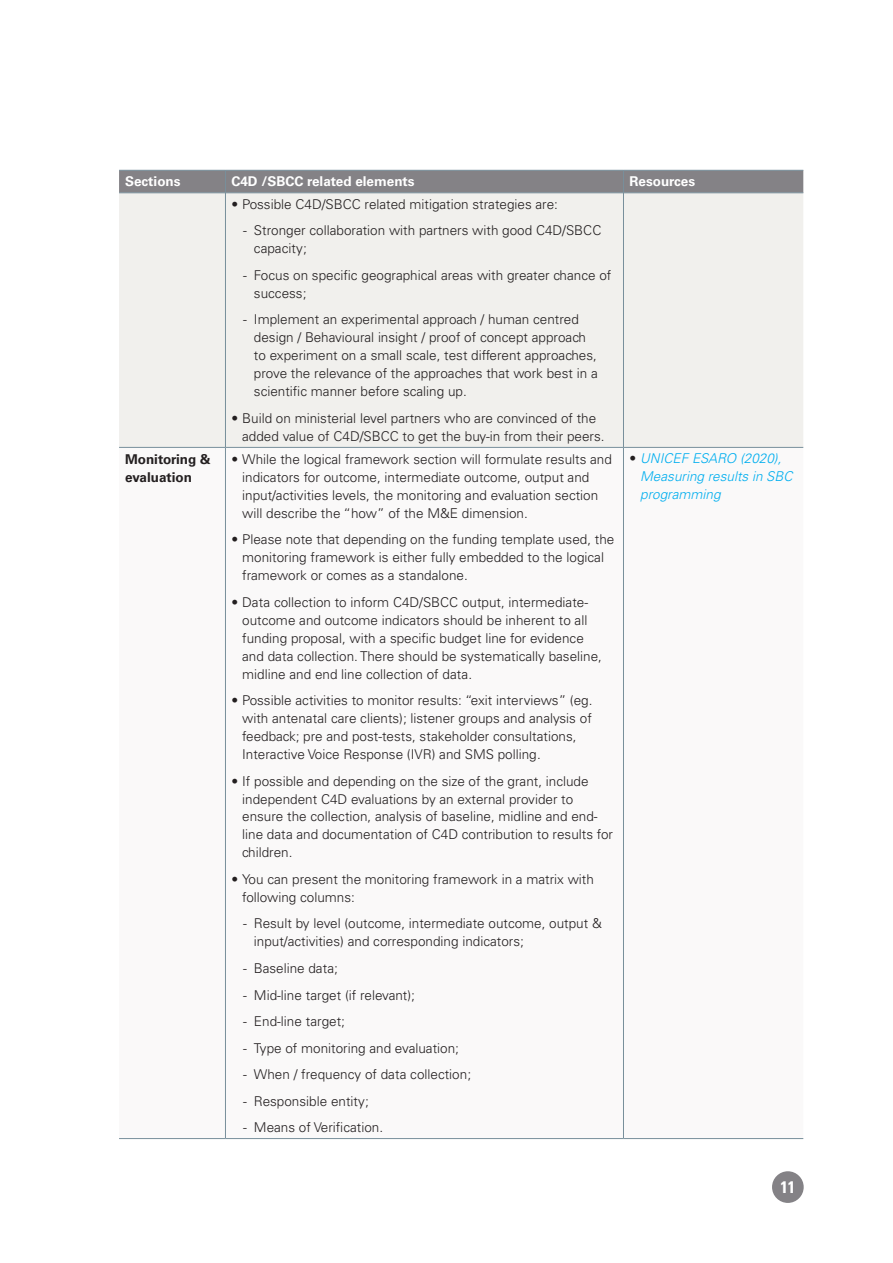
<style>
.page{position:relative;width:893px;height:1263px;background:#fff}
.page>*{position:absolute;margin:0;border:0;box-sizing:border-box;transform-origin:0 0}
.t1{font:700 condensed 16.8px "Univers LT Std";color:#fff}
.t2{font:300 13.5px/18px "Univers LT Std";color:#231f20}
.t3{font:italic 300 13.5px/18px "Univers LT Std";color:#00aeef}
.t4{font:700 13.5px "Univers LT Std";color:#fff}
.t5{font:700 13.5px/18px "Univers LT Std";color:#231f20}
.s1{font-style:normal;color:#231f20}
</style>
<div class="page">
<div style="left:772px;top:1171px;width:32px;height:32px;background:#848286;border-radius:50%"></div>
<div style="left:119px;top:194px;width:684px;height:253px;background:#f1f0ed"></div>
<svg style="left:119px;top:170px;width:684px;height:23px;background:#838388"></svg>
<hr style="left:119px;top:193px;width:106px;height:1px;background:#788f9b">
<hr style="left:225px;top:193px;width:398px;height:1px;background:#788f9b">
<hr style="left:225px;top:193px;width:1px;height:254px;background:#788f9b">
<hr style="left:623px;top:193px;width:180px;height:1px;background:#788f9b">
<hr style="left:623px;top:193px;width:1px;height:254px;background:#788f9b">
<hr style="left:119px;top:447px;width:106px;height:1px;background:#788f9b">
<hr style="left:225px;top:447px;width:398px;height:1px;background:#788f9b">
<hr style="left:225px;top:448px;width:1px;height:690px;background:#788f9b">
<hr style="left:623px;top:447px;width:180px;height:1px;background:#788f9b">
<hr style="left:623px;top:448px;width:1px;height:690px;background:#788f9b">
<hr style="left:119px;top:1138px;width:106px;height:1px;background:#788f9b">
<hr style="left:225px;top:1138px;width:398px;height:1px;background:#788f9b">
<hr style="left:623px;top:1138px;width:180px;height:1px;background:#788f9b">
<p class="t4" style="left:125px;top:174px;width:57px">Sections</p>
<p class="t4" style="left:231px;top:174px;width:185px">C4D /SBCC related elements</p>
<p class="t4" style="left:629px;top:174px;width:67px">Resources</p>
<p class="t2" style="left:231px;top:195px;width:328px">• Possible C4D/SBCC related mitigation strategies are:</p>
<p class="t2" style="left:254px;top:222px;width:349px;text-indent:-11px">- Stronger collaboration with partners with good C4D/SBCC capacity;</p>
<p class="t2" style="left:254px;top:266px;width:359px;text-indent:-11px">- Focus on specific geographical areas with greater chance of success;</p>
<p class="t2" style="left:254px;top:311px;width:345px;text-indent:-11px">- Implement an experimental approach / human centred design / Behavioural insight / proof of concept approach to experiment on a small scale, test different approaches, prove the relevance of the approaches that work best in a scientific manner before scaling up.</p>
<p class="t2" style="left:242px;top:409px;width:364px;text-indent:-11px">• Build on ministerial level partners who are convinced of the added value of C4D/SBCC to get the buy-in from their peers.</p>
<p class="t5" style="left:125px;top:450px;width:87px">Monitoring &amp; evaluation</p>
<p class="t2" style="left:242px;top:450px;width:371px;text-indent:-11px">• While the logical framework section will formulate results and indicators for outcome, intermediate outcome, output and input/activities levels, the monitoring and evaluation section will describe the “how” of the M&amp;E dimension.</p>
<p class="t2" style="left:242px;top:530px;width:374px;text-indent:-11px">• Please note that depending on the funding template used, the monitoring framework is either fully embedded to the logical framework or comes as a standalone.</p>
<p class="t2" style="left:242px;top:593px;width:361px;text-indent:-11px">• Data collection to inform C4D/SBCC output, intermediate&shy;outcome and outcome indicators should be inherent to all funding proposal, with a specific budget line for evidence and data collection. There should be systematically baseline, midline and end line collection of data.</p>
<p class="t2" style="left:242px;top:691px;width:352px;text-indent:-11px">• Possible activities to monitor results: “exit interviews” (eg. with antenatal care clients); listener groups and analysis of feedback; pre and post-tests, stakeholder consultations, Interactive Voice Response (IVR) and SMS polling.</p>
<p class="t2" style="left:242px;top:772px;width:372px;text-indent:-11px">• If possible and depending on the size of the grant, include independent C4D evaluations by an external provider to ensure the collection, analysis of baseline, midline and end&shy;line data and documentation of C4D contribution to results for children.</p>
<p class="t2" style="left:242px;top:870px;width:353px;text-indent:-11px">• You can present the monitoring framework in a matrix with following columns:</p>
<p class="t2" style="left:254px;top:915px;width:349px;text-indent:-11px">- Result by level (outcome, intermediate outcome, output &amp; input/activities) and corresponding indicators;</p>
<p class="t2" style="left:243px;top:959px;width:96px">- Baseline data;</p>
<p class="t2" style="left:243px;top:986px;width:173px">- Mid-line target (if relevant);</p>
<p class="t2" style="left:243px;top:1012px;width:103px">- End-line target;</p>
<p class="t2" style="left:243px;top:1039px;width:217px">- Type of monitoring and evaluation;</p>
<p class="t2" style="left:243px;top:1065px;width:229px">- When / frequency of data collection;</p>
<p class="t2" style="left:243px;top:1092px;width:127px">- Responsible entity;</p>
<p class="t2" style="left:243px;top:1118px;width:142px">- Means of Verification.</p>
<p class="t3" style="left:640px;top:450px;width:154px;text-indent:-11px"><span class="s1">•</span> UNICEF ESARO (2020),<br>Measuring results in SBC programming</p>
<p class="t1" style="left:780px;top:1176px;width:16px">11</p>
</div>
